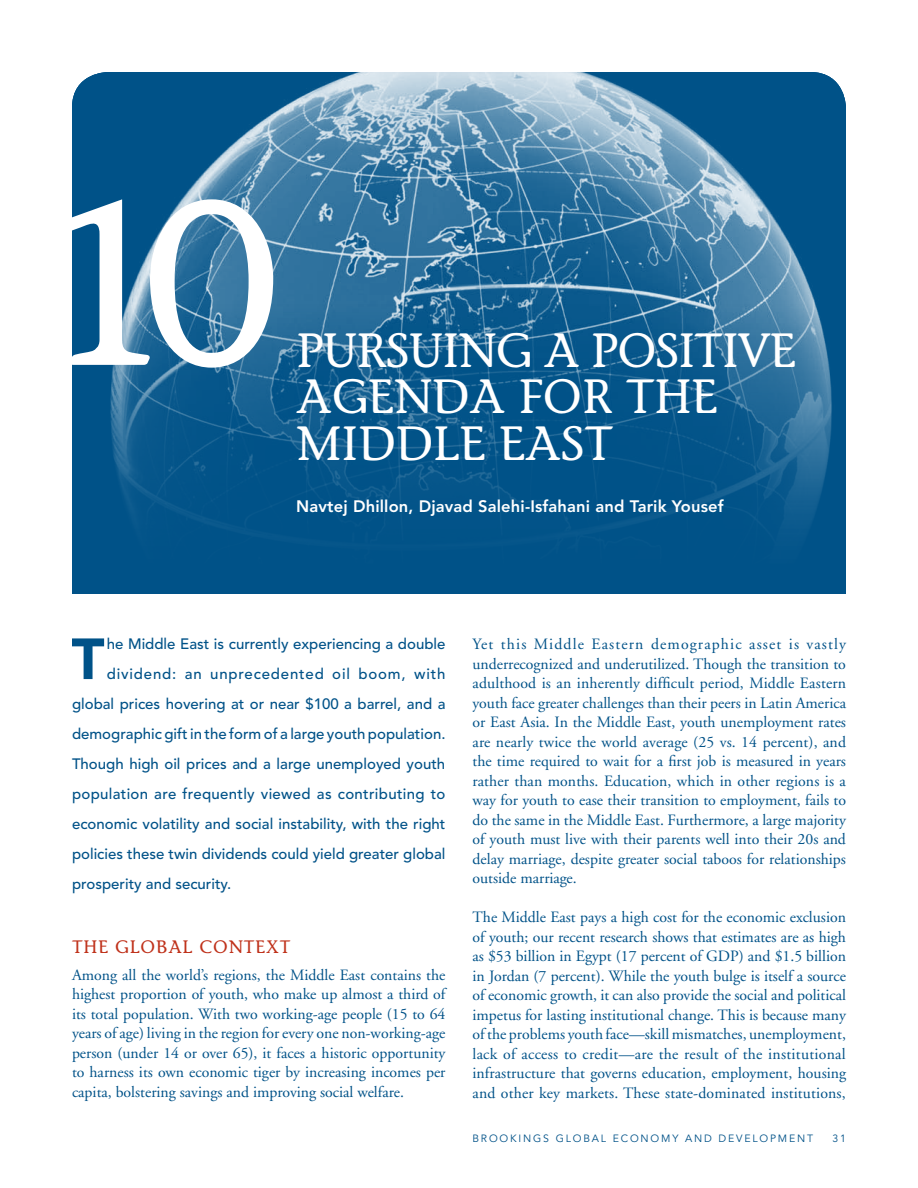
<style>
.page{position:relative;width:918px;height:1188px;background:#fff}
.page>*{position:absolute;margin:0;border:0;box-sizing:border-box;transform-origin:0 0}
.t1{font:232.5px "Stone Informal";color:#fff}
.t2{font:900 57.3px "Avenir";color:#005288}
.t3{font:48px "Stone Informal";letter-spacing:-.02em;color:#fff}
.t4{font:18px "Stone Informal";letter-spacing:.05em;color:#bf311a}
.t5{font:800 16.5px "Avenir";letter-spacing:.01em;color:#fff}
.t6{font:15.75px/19.5px "Adobe Garamond";color:#005288;text-align:justify}
.t7{font:500 15px "Avenir";color:#005288}
.t8{font:500 15px "Avenir";letter-spacing:.02em;color:#005288}
.t9{font:500 15px "Avenir";letter-spacing:.055em;color:#005288}
.t10{font:10.5px "Avenir";letter-spacing:.175em;color:#005288}
</style>
<div class="page">
<img style="left:72px;top:72px;width:774px;height:522px">
<h1 class="t1" style="left:40px;top:146px;width:239px">10</h1>
<h3 class="t3" style="left:296px;top:321px;width:176px">PURSUING</h3>
<h3 class="t3" style="left:544px;top:321px;width:99px">A POSITI</h3>
<h3 class="t3" style="left:738px;top:321px;width:57px">VE</h3>
<h3 class="t3" style="left:296px;top:368px;width:71px">AGENDA</h3>
<h3 class="t3" style="left:519px;top:368px;width:32px">FOR</h3>
<h3 class="t3" style="left:626px;top:368px;width:32px">THE</h3>
<h3 class="t3" style="left:296px;top:414px;width:75px">MIDDLE</h3>
<h3 class="t3" style="left:499px;top:414px;width:57px">EAST</h3>
<p class="t5" style="left:296px;top:497px;width:429px">Navtej Dhillon, Djavad Salehi-Isfahani and Tarik Yousef</p>
<h2 class="t2" style="left:72px;top:624px;width:34px">T</h2>
<p class="t7" style="left:107px;top:635px;width:340px">he Middle East is currently experiencing a double</p>
<p class="t9" style="left:107px;top:665px;width:340px">dividend: an unprecedented oil boom, with</p>
<p class="t7" style="left:72px;top:695px;width:375px">global prices hovering at or near $100 a barrel, and a</p>
<p class="t7" style="left:72px;top:725px;width:375px">demographic gift in the form of a large youth population.</p>
<p class="t7" style="left:72px;top:755px;width:375px">Though high oil prices and a large unemployed youth</p>
<p class="t8" style="left:72px;top:785px;width:375px">population are frequently viewed as contributing to</p>
<p class="t7" style="left:72px;top:815px;width:375px">economic volatility and social instability, with the right</p>
<p class="t7" style="left:72px;top:845px;width:375px">policies these twin dividends could yield greater global</p>
<p class="t7" style="left:72px;top:875px;width:161px">prosperity and security.</p>
<p class="t4" style="left:72px;top:936px;width:72px">THE GLOBAL</p>
<p class="t4" style="left:200px;top:936px;width:28px">CONTE</p>
<p class="t4" style="left:266px;top:936px;width:26px">XT</p>
<p class="t6" style="left:72px;top:965px;width:375px">Among all the world’s regions, the Middle East contains the highest proportion of youth, who make up almost a third of its total population. With two working-age people (15 to 64 years of age) living in the region for every one non-working-age person (under 14 or over 65), it faces a historic opportunity to harness its own economic tiger by increasing incomes per capita, bolstering savings and improving social welfare.</p>
<p class="t6" style="left:473px;top:635px;width:375px">Yet this Middle Eastern demographic asset is vastly underrecognized and underutilized. Though the transition to adulthood is an inherently difficult period, Middle Eastern youth face greater challenges than their peers in Latin America or East Asia. In the Middle East, youth unemployment rates are nearly twice the world average (25 vs. 14 percent), and the time required to wait for a first job is measured in years rather than months. Education, which in other regions is a way for youth to ease their transition to employment, fails to do the same in the Middle East. Furthermore, a large majority of youth must live with their parents well into their 20s and delay marriage, despite greater social taboos for relationships outside marriage.</p>
<p class="t6" style="left:473px;top:908px;width:375px">The Middle East pays a high cost for the economic exclusion of youth; our recent research shows that estimates are as high as $53 billion in Egypt (17 percent of GDP) and $1.5 billion in Jordan (7 percent). While the youth bulge is itself a source of economic growth, it can also provide the social and political impetus for lasting institutional change. This is because many of the problems youth face—skill mismatches, unemployment, lack of access to credit—are the result of the institutional infrastructure that governs education, employment, housing and other key markets. These state-dominated institutions,</p>
<p class="t10" style="left:472px;top:1132px;width:342px">BROOKINGS GLOBAL ECONOMY AND DEVELOPMENT</p>
<p class="t10" style="left:832px;top:1132px;width:15px">31</p>
</div>
